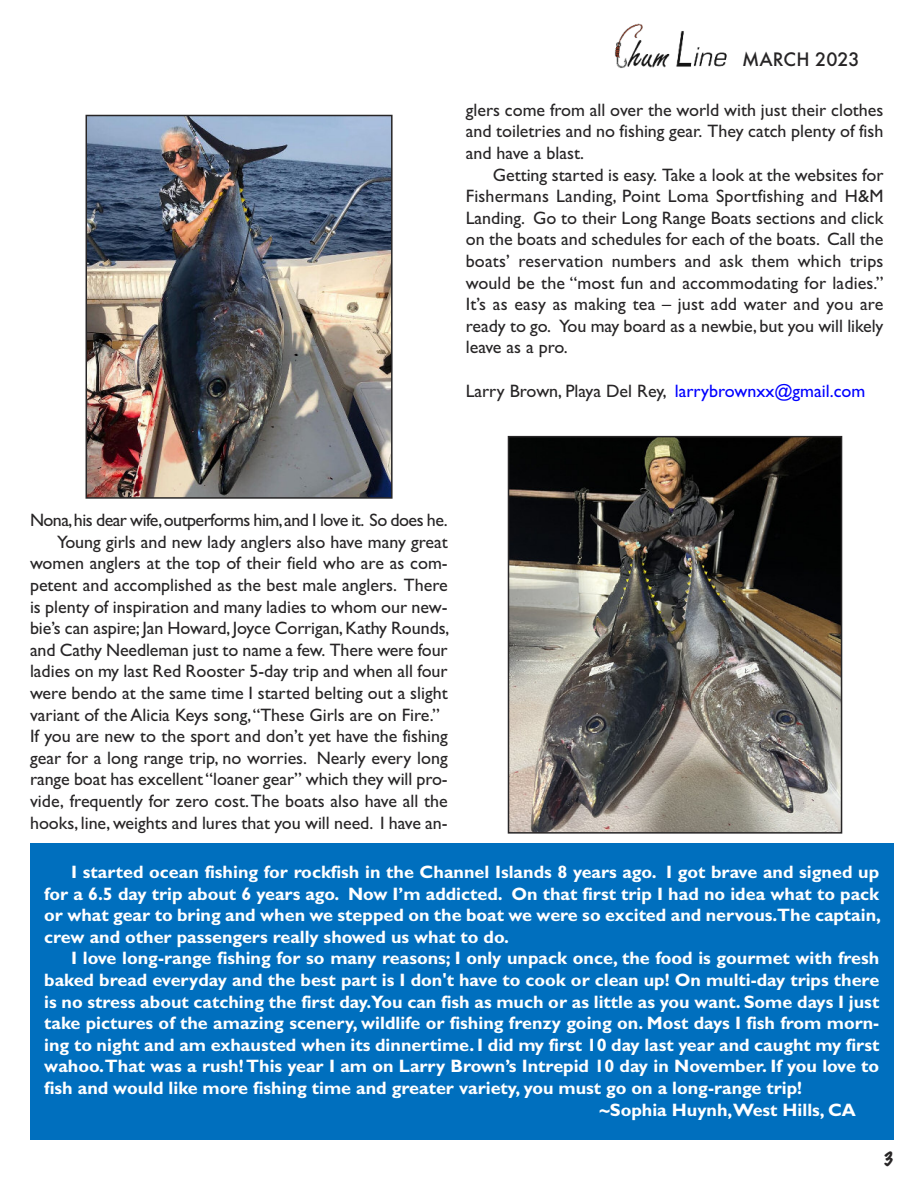
<style>
.page{position:relative;width:918px;height:1188px;background:#fff}
.page>*{position:absolute;margin:0;border:0;box-sizing:border-box;transform-origin:0 0}
.t1{font:18px/21.6px "Gill Sans";color:#272526;text-align:justify}
.t2{font:700 18px/21.6px "Gill Sans";color:#fff;text-align:justify}
.t3{font:18px "Gill Sans";letter-spacing:-.03em;color:#272526}
.t4{font:500 18px "Futura";color:#272526}
.t5{font:100 18px "Marker Felt";color:#272526}
.s1{color:#00f}
</style>
<div class="page">
<img style="left:614px;top:24px;width:113px;height:44px">
<img style="left:89px;top:118px;width:301px;height:378px">
<div style="left:86px;top:115px;width:307px;height:384px;border:2px solid #272526"></div>
<div style="left:30px;top:843px;width:863px;height:297px;background:#006fbe"></div>
<img style="left:511px;top:439px;width:328px;height:392px">
<div style="left:508px;top:436px;width:334px;height:398px;border:2px solid #272526"></div>
<p class="t4" style="left:742px;top:49px;width:119px">MARCH 2023</p>
<p class="t1" style="left:466px;top:99px;width:419px">glers come from all over the world with just their clothes and toiletries and no fishing gear. They catch plenty of fish and have a blast.</p>
<p class="t1" style="left:466px;top:164px;width:419px;text-indent:27px">Getting started is easy. Take a look at the websites for Fishermans Landing, Point Loma Sportfishing and H&amp;M Landing. Go to their Long Range Boats sections and click on the boats and schedules for each of the boats. Call the boats’ reservation numbers and ask them which trips would be the “most fun and accommodating for ladies.” It’s as easy as making tea – just add water and you are ready to go. You may board as a newbie, but you will likely leave as a pro.</p>
<p class="t1" style="left:466px;top:380px;width:401px">Larry Brown, Playa Del Rey, <span class="s1">larrybrownxx@gmail.com</span></p>
<p class="t3" style="left:30px;top:509px;width:419px">Nona,his dear wife,outperforms him,and I love it. So does he.</p>
<p class="t1" style="left:57px;top:531px;width:392px">Young girls and new lady anglers also have many great</p>
<p class="t1" style="left:30px;top:552px;width:419px">women anglers at the top of their field who are as com-</p>
<p class="t1" style="left:30px;top:574px;width:419px">petent and accomplished as the best male anglers. There</p>
<p class="t1" style="left:30px;top:596px;width:419px">is plenty of inspiration and many ladies to whom our new-</p>
<p class="t1" style="left:30px;top:617px;width:421px">bie’s can aspire; Jan Howard, Joyce Corrigan,Kathy Rounds,</p>
<p class="t1" style="left:30px;top:639px;width:419px">and Cathy Needleman just to name a few. There were four</p>
<p class="t1" style="left:30px;top:660px;width:419px">ladies on my last Red Rooster 5-day trip and when all four</p>
<p class="t1" style="left:30px;top:682px;width:419px">were bendo at the same time I started belting out a slight</p>
<p class="t1" style="left:30px;top:704px;width:411px">variant of the Alicia Keys song,“These Girls are on Fire.”</p>
<p class="t1" style="left:30px;top:725px;width:419px">If you are new to the sport and don’t yet have the fishing</p>
<p class="t1" style="left:30px;top:747px;width:419px">gear for a long range trip, no worries. Nearly every long</p>
<p class="t1" style="left:30px;top:768px;width:419px">range boat has excellent “loaner gear” which they will pro-</p>
<p class="t1" style="left:30px;top:790px;width:419px">vide, frequently for zero cost.The boats also have all the</p>
<p class="t1" style="left:30px;top:812px;width:419px">hooks, line,weights and lures that you will need. I have an-</p>
<p class="t2" style="left:44px;top:861px;width:838px;text-indent:27px">I started ocean fishing for rockfish in the Channel Islands 8 years ago. I got brave and signed up for a 6.5 day trip about 6 years ago. Now I’m addicted. On that first trip I had no idea what to pack or what gear to bring and when we stepped on the boat we were so excited and nervous.The captain, crew and other passengers really showed us what to do.</p>
<p class="t2" style="left:71px;top:947px;width:810px">I love long-range fishing for so many reasons; I only unpack once, the food is gourmet with fresh</p>
<p class="t2" style="left:44px;top:969px;width:837px">baked bread everyday and the best part is I don't have to cook or clean up! On multi-day trips there</p>
<p class="t2" style="left:44px;top:990px;width:837px">is no stress about catching the first day.You can fish as much or as little as you want. Some days I just</p>
<p class="t2" style="left:44px;top:1012px;width:837px">take pictures of the amazing scenery, wildlife or fishing frenzy going on. Most days I fish from morn-</p>
<p class="t2" style="left:44px;top:1034px;width:837px">ing to night and am exhausted when its dinnertime. I did my first 10 day last year and caught my first</p>
<p class="t2" style="left:44px;top:1055px;width:837px">wahoo.That was a rush! This year I am on Larry Brown’s Intrepid 10 day in November. If you love to</p>
<p class="t2" style="left:44px;top:1077px;width:759px">fish and would like more fishing time and greater variety, you must go on a long-range trip!</p>
<p class="t2" style="left:599px;top:1098px;width:258px">~Sophia Huynh,West Hills, CA</p>
<p class="t5" style="left:883px;top:1145px;width:12px">3</p>
</div>
